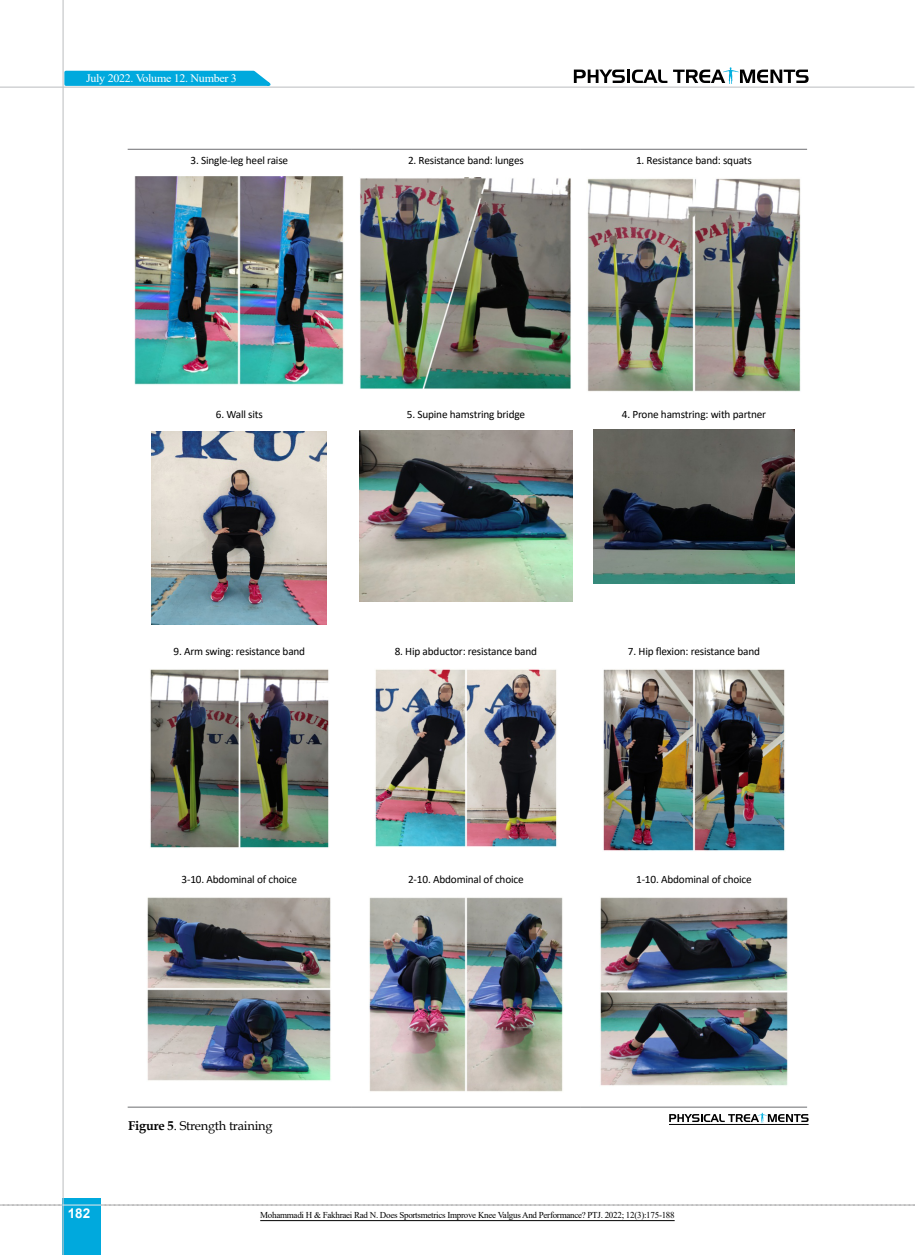
<style>
.page{position:relative;width:915px;height:1255px;background:#fff}
.page>*{position:absolute;margin:0;border:0;box-sizing:border-box;transform-origin:0 0}
.t1{font:700 13.5px "Arial";color:#fff}
.t2{font:12.75px "Book Antiqua";letter-spacing:-.015em;color:#000}
.t3{font:11.4px "Times New Roman";letter-spacing:-.025em;color:#fff;scale:1.05 1}
.t4{font:11.25px "Calibri";letter-spacing:-.015em;color:#000}
.t5{font:9px "Times New Roman";letter-spacing:-.03em;color:#000}
.s1{font-weight:700}
</style>
<div class="page">
<svg style="left:0;top:1204px;width:915px;height:1px"></svg>
<div style="left:63px;top:1198px;width:38px;height:56px;background:#00a9dd"></div>
<hr style="left:62px;top:0;width:2px;height:1254px;background:#c2c4c6">
<hr style="left:63px;top:1204px;width:38px;height:1px;background:#ebebec">
<svg style="left:63px;top:69px;width:215px;height:18px;background:#36bae2"></svg>
<svg style="left:573px;top:67px;width:235px;height:17px"></svg>
<hr style="left:0;top:87px;width:914px;height:1px;background:#c2c4c6">
<hr style="left:128px;top:149px;width:223px;height:1px;background:#6d6e71">
<hr style="left:351px;top:149px;width:229px;height:1px;background:#6d6e71">
<hr style="left:580px;top:149px;width:226px;height:1px;background:#6d6e71">
<hr style="left:128px;top:1106px;width:223px;height:1px;background:#6d6e71">
<hr style="left:351px;top:1106px;width:229px;height:1px;background:#6d6e71">
<hr style="left:580px;top:1106px;width:226px;height:1px;background:#6d6e71">
<img style="left:135px;top:176px;width:209px;height:209px">
<img style="left:360px;top:177px;width:211px;height:212px">
<img style="left:587px;top:178px;width:214px;height:214px">
<img style="left:152px;top:431px;width:175px;height:193px">
<img style="left:359px;top:430px;width:213px;height:171px">
<img style="left:593px;top:430px;width:201px;height:153px">
<img style="left:150px;top:669px;width:179px;height:179px">
<img style="left:375px;top:669px;width:182px;height:178px">
<img style="left:603px;top:669px;width:182px;height:182px">
<img style="left:147px;top:897px;width:184px;height:184px">
<img style="left:369px;top:897px;width:194px;height:195px">
<img style="left:600px;top:897px;width:188px;height:189px">
<svg style="left:669px;top:1112px;width:139px;height:10px"></svg>
<hr style="left:668px;top:1123px;width:140px;height:1px;background:#000">
<hr style="left:260px;top:1220px;width:414px;height:1px;background:#000">
<p class="t3" style="left:86px;top:70px;width:145px">July 2022. Volume 12. Number 3</p>
<p class="t4" style="left:190px;top:152px;width:99px">3. Single-leg heel raise</p>
<p class="t4" style="left:408px;top:152px;width:117px">2. Resistance band: lunges</p>
<p class="t4" style="left:635px;top:152px;width:117px">1. Resistance band: squats</p>
<p class="t4" style="left:216px;top:406px;width:49px">6. Wall sits</p>
<p class="t4" style="left:406px;top:406px;width:120px">5. Supine hamstring bridge</p>
<p class="t4" style="left:621px;top:406px;width:146px">4. Prone hamstring: with partner</p>
<p class="t4" style="left:173px;top:643px;width:133px">9. Arm swing: resistance band</p>
<p class="t4" style="left:394px;top:643px;width:144px">8. Hip abductor: resistance band</p>
<p class="t4" style="left:627px;top:643px;width:133px">7. Hip flexion: resistance band</p>
<p class="t4" style="left:181px;top:871px;width:117px">3-10. Abdominal of choice</p>
<p class="t4" style="left:408px;top:871px;width:117px">2-10. Abdominal of choice</p>
<p class="t4" style="left:636px;top:871px;width:117px">1-10. Abdominal of choice</p>
<p class="t1" style="left:68px;top:1203px;width:24px">182</p>
<p class="t2" style="left:128px;top:1117px;width:146px"><span class="s1">Figure 5</span>. Strength training</p>
<p class="t5" style="left:260px;top:1208px;width:416px">Mohammadi H &amp; Fakhraei Rad N. Does Sportsmetrics Improve Knee Valgus And Performance? PTJ. 2022; 12(3):175-188</p>
</div>
